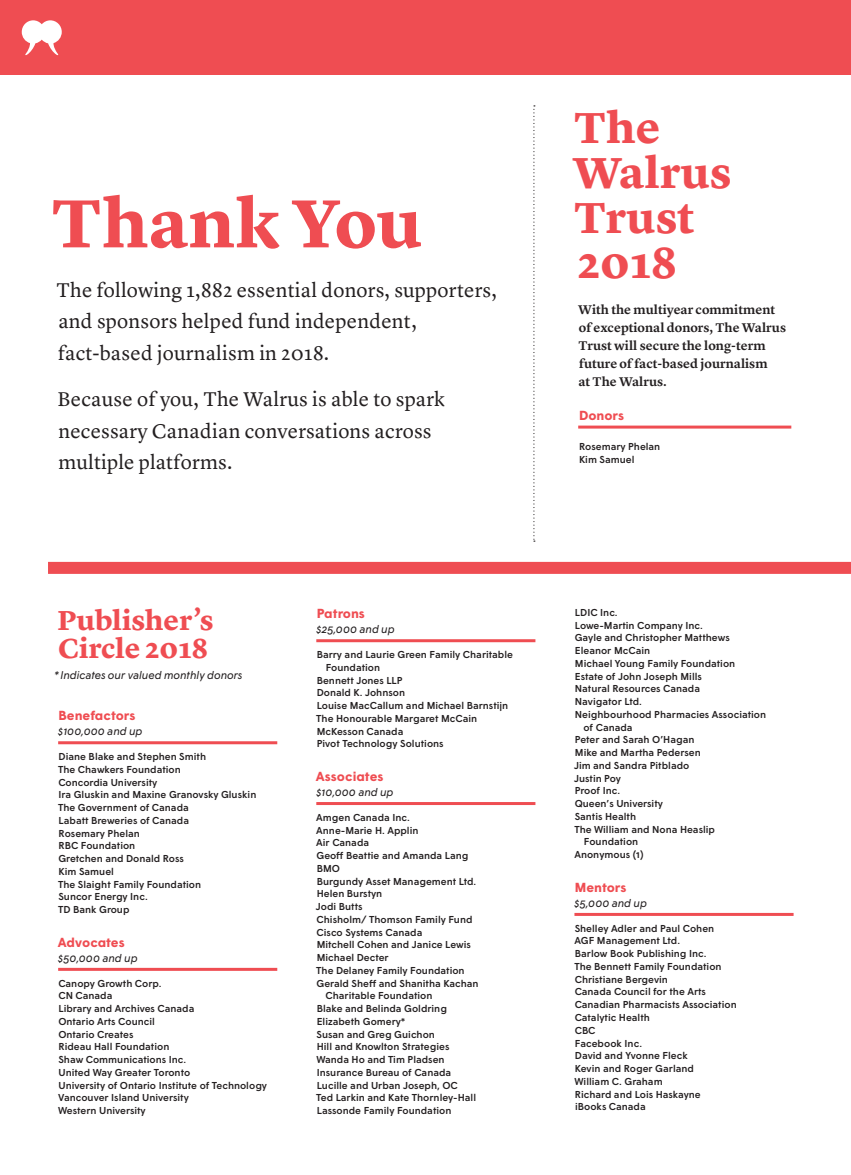
<style>
.page{position:relative;width:851px;height:1175px;background:#fff}
.page>*{position:absolute;margin:0;border:0;box-sizing:border-box;transform-origin:0 0}
.t1{font:700 70.5px "Lyon Text";color:#ef4d52}
.t2{font:700 45px/45px "Lyon Text";letter-spacing:.005em;color:#ef4d52}
.t3{font:700 28.5px/28.5px "Lyon Text";letter-spacing:.005em;color:#ef4d52}
.t4{font:20.7px/31.5px "Lyon Text";letter-spacing:.01em;color:#231f20}
.t5{font:700 13.2px "Wigrum";color:#ef4d52}
.t6{font:600 13.05px/18px "Lyon Text";letter-spacing:.005em;color:#231f20}
.t7{font:italic 11.25px "Wigrum";color:#231f20}
.t8{font:500 10.05px/12.8px "Wigrum";color:#231f20}
</style>
<div class="page">
<div style="left:0;top:0;width:850px;height:74px;background:#ef4d52"></div>
<svg style="left:533px;top:105px;width:2px;height:436px"></svg>
<div style="left:48px;top:562px;width:802px;height:12px;background:#ef4d52"></div>
<svg style="left:22px;top:20px;width:40px;height:35px"></svg>
<hr style="left:58px;top:741px;width:219px;height:3px;background:#ef4d52">
<hr style="left:58px;top:967px;width:219px;height:3px;background:#ef4d52">
<hr style="left:578px;top:425px;width:213px;height:3px;background:#ef4d52">
<hr style="left:316px;top:639px;width:219px;height:3px;background:#ef4d52">
<hr style="left:316px;top:802px;width:219px;height:3px;background:#ef4d52">
<hr style="left:574px;top:913px;width:219px;height:3px;background:#ef4d52">
<h1 class="t1" style="left:51px;top:169px;width:372px">Thank You</h1>
<h3 class="t4" style="left:57px;top:272px;width:442px">The following 1,882 essential donors, supporters, and sponsors helped fund independent, fact-based journalism in 2018.</h3>
<h3 class="t4" style="left:57px;top:382px;width:389px">Because of you, The Walrus is able to spark necessary Canadian conversations across multiple platforms.</h3>
<h3 class="t3" style="left:58px;top:603px;width:158px">Publisher’s<br>Circle 2018</h3>
<p class="t7" style="left:54px;top:666px;width:190px">* Indicates our valued monthly donors</p>
<h3 class="t5" style="left:59px;top:705px;width:78px">Benefactors</h3>
<p class="t7" style="left:58px;top:723px;width:86px">$100,000 and up</p>
<p class="t8" style="left:58px;top:749px;width:200px">Diane Blake and Stephen Smith<br>The Chawkers Foundation<br>Concordia University<br>Ira Gluskin and Maxine Granovsky Gluskin<br>The Government of Canada<br>Labatt Breweries of Canada<br>Rosemary Phelan<br>RBC Foundation<br>Gretchen and Donald Ross<br>Kim Samuel<br>The Slaight Family Foundation<br>Suncor Energy Inc.<br>TD Bank Group</p>
<h3 class="t5" style="left:58px;top:932px;width:68px">Advocates</h3>
<p class="t7" style="left:58px;top:949px;width:81px">$50,000 and up</p>
<p class="t8" style="left:58px;top:976px;width:210px">Canopy Growth Corp.<br>CN Canada<br>Library and Archives Canada<br>Ontario Arts Council<br>Ontario Creates<br>Rideau Hall Foundation<br>Shaw Communications Inc.<br>United Way Greater Toronto<br>University of Ontario Institute of Technology<br>Vancouver Island University<br>Western University</p>
<h3 class="t5" style="left:317px;top:603px;width:50px">Patrons</h3>
<p class="t7" style="left:316px;top:621px;width:80px">$25,000 and up</p>
<p class="t8" style="left:317px;top:647px;width:198px">Barry and Laurie Green Family Charitable</p>
<p class="t8" style="left:326px;top:660px;width:56px">Foundation</p>
<p class="t8" style="left:317px;top:673px;width:87px">Bennett Jones LLP</p>
<p class="t8" style="left:317px;top:685px;width:90px">Donald K. Johnson</p>
<p class="t8" style="left:317px;top:698px;width:193px">Louise MacCallum and Michael Barnstijn</p>
<p class="t8" style="left:316px;top:711px;width:162px">The Honourable Margaret McCain</p>
<p class="t8" style="left:317px;top:724px;width:88px">McKesson Canada</p>
<p class="t8" style="left:317px;top:736px;width:128px">Pivot Technology Solutions</p>
<h3 class="t5" style="left:316px;top:766px;width:69px">Associates</h3>
<p class="t7" style="left:316px;top:783px;width:79px">$10,000 and up</p>
<p class="t8" style="left:316px;top:810px;width:95px">Amgen Canada Inc.</p>
<p class="t8" style="left:316px;top:823px;width:104px">Anne-Marie H. Applin</p>
<p class="t8" style="left:316px;top:835px;width:54px">Air Canada</p>
<p class="t8" style="left:316px;top:848px;width:153px">Geoff Beattie and Amanda Lang</p>
<p class="t8" style="left:317px;top:861px;width:25px">BMO</p>
<p class="t8" style="left:317px;top:874px;width:161px">Burgundy Asset Management Ltd.</p>
<p class="t8" style="left:317px;top:886px;width:67px">Helen Burstyn</p>
<p class="t8" style="left:316px;top:899px;width:48px">Jodi Butts</p>
<p class="t8" style="left:316px;top:912px;width:157px">Chisholm/ Thomson Family Fund</p>
<p class="t8" style="left:316px;top:925px;width:107px">Cisco Systems Canada</p>
<p class="t8" style="left:317px;top:937px;width:156px">Mitchell Cohen and Janice Lewis</p>
<p class="t8" style="left:317px;top:950px;width:73px">Michael Decter</p>
<p class="t8" style="left:316px;top:963px;width:150px">The Delaney Family Foundation</p>
<p class="t8" style="left:316px;top:976px;width:164px">Gerald Sheff and Shanitha Kachan</p>
<p class="t8" style="left:325px;top:988px;width:108px">Charitable Foundation</p>
<p class="t8" style="left:317px;top:1001px;width:132px">Blake and Belinda Goldring</p>
<p class="t8" style="left:317px;top:1014px;width:90px">Elizabeth Gomery*</p>
<p class="t8" style="left:316px;top:1027px;width:120px">Susan and Greg Guichon</p>
<p class="t8" style="left:317px;top:1039px;width:134px">Hill and Knowlton Strategies</p>
<p class="t8" style="left:316px;top:1052px;width:130px">Wanda Ho and Tim Pladsen</p>
<p class="t8" style="left:317px;top:1065px;width:136px">Insurance Bureau of Canada</p>
<p class="t8" style="left:317px;top:1078px;width:143px">Lucille and Urban Joseph, OC</p>
<p class="t8" style="left:316px;top:1090px;width:161px">Ted Larkin and Kate Thornley-Hall</p>
<p class="t8" style="left:317px;top:1103px;width:136px">Lassonde Family Foundation</p>
<h2 class="t2" style="left:572px;top:101px;width:161px">The<br>Walrus<br>Trust<br>2018</h2>
<p class="t6" style="left:578px;top:299px;width:209px">With the multiyear commitment of exceptional donors, The Walrus<br>Trust will secure the long-term future of fact-based journalism<br>at The Walrus.</p>
<h3 class="t5" style="left:579px;top:405px;width:47px">Donors</h3>
<p class="t8" style="left:579px;top:440px;width:83px">Rosemary Phelan<br>Kim Samuel</p>
<p class="t8" style="left:575px;top:605px;width:44px">LDIC Inc.</p>
<p class="t8" style="left:575px;top:618px;width:130px">Lowe-Martin Company Inc.</p>
<p class="t8" style="left:574px;top:630px;width:157px">Gayle and Christopher Matthews</p>
<p class="t8" style="left:575px;top:643px;width:77px">Eleanor McCain</p>
<p class="t8" style="left:575px;top:656px;width:162px">Michael Young Family Foundation</p>
<p class="t8" style="left:575px;top:669px;width:128px">Estate of John Joseph Mills</p>
<p class="t8" style="left:575px;top:681px;width:127px">Natural Resources Canada</p>
<p class="t8" style="left:575px;top:694px;width:69px">Navigator Ltd.</p>
<p class="t8" style="left:575px;top:707px;width:193px">Neighbourhood Pharmacies Association</p>
<p class="t8" style="left:583px;top:720px;width:50px">of Canada</p>
<p class="t8" style="left:575px;top:732px;width:121px">Peter and Sarah O’Hagan</p>
<p class="t8" style="left:575px;top:745px;width:127px">Mike and Martha Pedersen</p>
<p class="t8" style="left:574px;top:758px;width:117px">Jim and Sandra Pitblado</p>
<p class="t8" style="left:574px;top:771px;width:48px">Justin Poy</p>
<p class="t8" style="left:575px;top:783px;width:47px">Proof Inc.</p>
<p class="t8" style="left:574px;top:796px;width:90px">Queen’s University</p>
<p class="t8" style="left:574px;top:809px;width:63px">Santis Health</p>
<p class="t8" style="left:574px;top:822px;width:142px">The William and Nona Heaslip</p>
<p class="t8" style="left:584px;top:834px;width:56px">Foundation</p>
<p class="t8" style="left:574px;top:847px;width:71px">Anonymous (1)</p>
<h3 class="t5" style="left:575px;top:877px;width:53px">Mentors</h3>
<p class="t7" style="left:574px;top:894px;width:74px">$5,000 and up</p>
<p class="t8" style="left:574px;top:921px;width:164px">Shelley Adler and Paul Cohen<br>AGF Management Ltd.<br>Barlow Book Publishing Inc.<br>The Bennett Family Foundation<br>Christiane Bergevin<br>Canada Council for the Arts<br>Canadian Pharmacists Association<br>Catalytic Health<br>CBC<br>Facebook Inc.<br>David and Yvonne Fleck<br>Kevin and Roger Garland<br>William C. Graham<br>Richard and Lois Haskayne<br>iBooks Canada</p>
</div>
